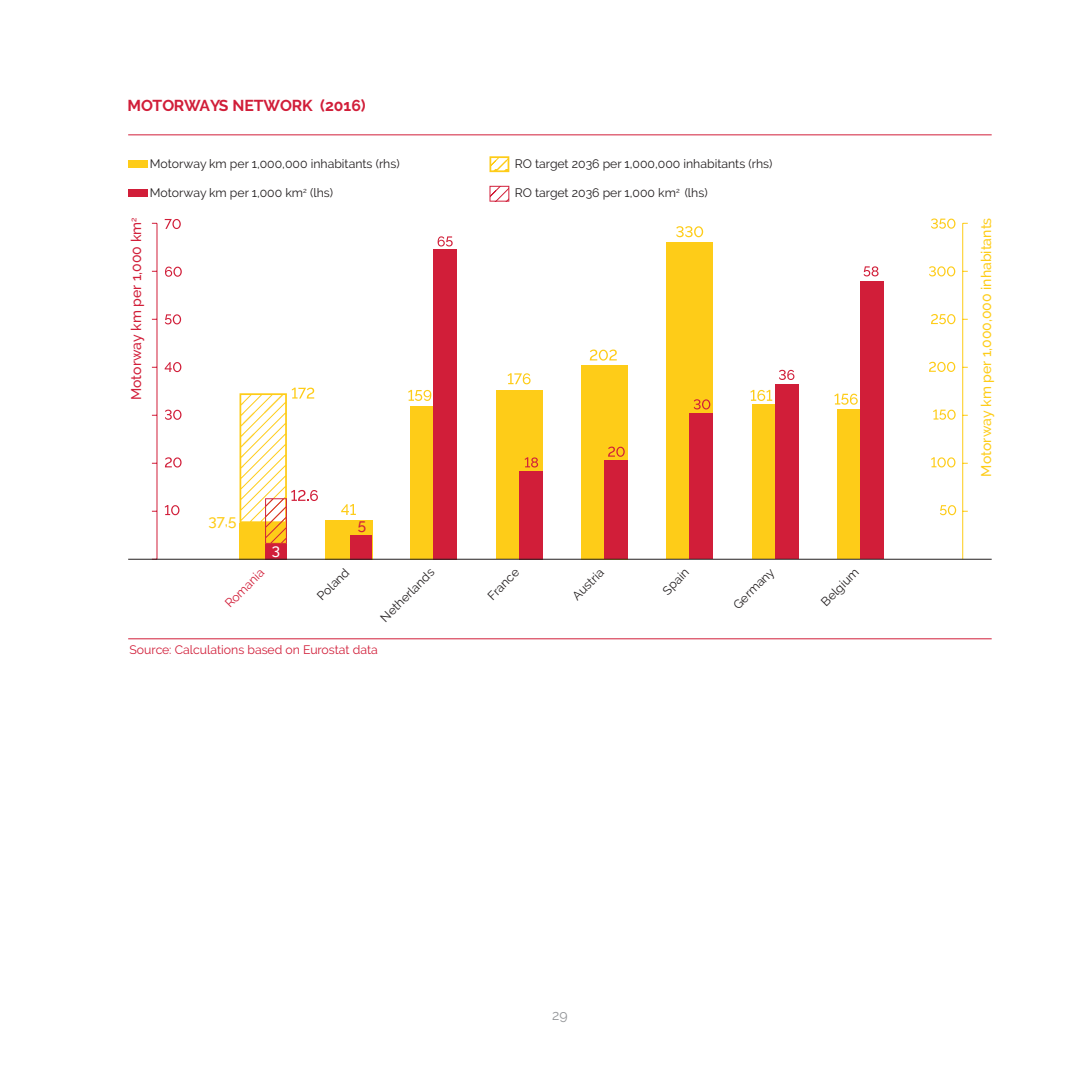
<style>
.page{position:relative;width:1092px;height:1092px;background:#fff}
.page>*{position:absolute;margin:0;border:0;box-sizing:border-box;transform-origin:0 0}
.t1{font:700 15.75px "Raleway";color:#d11e39}
.t2{font:500 15.22px "Raleway";color:#fecc18}
.t3{font:500 15.22px "Raleway";color:#d11e39}
.t4{font:500 15.22px "Raleway";color:#fff}
.t5{font:500 14px "Raleway";color:#fecc18}
.t6{font:500 14px "Raleway";color:#d11e39}
.t7{font:14px "Raleway";color:#939598}
.t8{font:12.25px "Raleway";color:#231f20}
.t9{font:12.25px "Raleway";color:#d11e39}
</style>
<div class="page">
<hr style="left:128px;top:638px;width:863px;height:1px;background:#d11e39">
<hr style="left:128px;top:134px;width:863px;height:1px;background:#d11e39">
<svg style="left:931px;top:218px;width:24px;height:11px"></svg>
<svg style="left:165px;top:219px;width:16px;height:10px"></svg>
<svg style="left:165px;top:266px;width:17px;height:11px"></svg>
<svg style="left:165px;top:314px;width:16px;height:10px"></svg>
<svg style="left:165px;top:362px;width:16px;height:10px"></svg>
<svg style="left:165px;top:409px;width:16px;height:11px"></svg>
<svg style="left:165px;top:457px;width:16px;height:10px"></svg>
<svg style="left:165px;top:505px;width:14px;height:10px"></svg>
<svg style="left:929px;top:266px;width:26px;height:10px"></svg>
<svg style="left:931px;top:314px;width:24px;height:10px"></svg>
<svg style="left:929px;top:362px;width:26px;height:10px"></svg>
<svg style="left:933px;top:409px;width:22px;height:10px"></svg>
<svg style="left:931px;top:457px;width:24px;height:10px"></svg>
<svg style="left:940px;top:505px;width:16px;height:10px"></svg>
<svg style="left:779px;top:370px;width:15px;height:10px"></svg>
<svg style="left:863px;top:266px;width:15px;height:10px"></svg>
<svg style="left:437px;top:236px;width:15px;height:10px"></svg>
<hr style="left:962px;top:223px;width:1px;height:336px;background:#fecc18">
<hr style="left:156px;top:223px;width:1px;height:336px;background:#d11e39">
<div style="left:410px;top:406px;width:47px;height:153px;background:#fecc18"></div>
<div style="left:433px;top:249px;width:24px;height:310px;background:#d11e39"></div>
<div style="left:495px;top:390px;width:47px;height:169px;background:#fecc18"></div>
<div style="left:519px;top:471px;width:23px;height:88px;background:#d11e39"></div>
<div style="left:325px;top:520px;width:47px;height:39px;background:#fecc18"></div>
<div style="left:350px;top:535px;width:22px;height:24px;background:#d11e39"></div>
<div style="left:239px;top:523px;width:48px;height:36px;background:#fecc18"></div>
<div style="left:265px;top:544px;width:22px;height:15px;background:#d11e39"></div>
<div style="left:581px;top:365px;width:46px;height:194px;background:#fecc18"></div>
<div style="left:604px;top:460px;width:23px;height:99px;background:#d11e39"></div>
<div style="left:666px;top:242px;width:47px;height:317px;background:#fecc18"></div>
<div style="left:689px;top:413px;width:24px;height:146px;background:#d11e39"></div>
<div style="left:751px;top:404px;width:47px;height:155px;background:#fecc18"></div>
<div style="left:775px;top:384px;width:23px;height:175px;background:#d11e39"></div>
<div style="left:837px;top:409px;width:46px;height:150px;background:#fecc18"></div>
<div style="left:860px;top:281px;width:23px;height:278px;background:#d11e39"></div>
<hr style="left:128px;top:559px;width:863px;height:1px;background:#231f20">
<div style="left:128px;top:160px;width:20px;height:8px;background:#fecc18"></div>
<svg style="left:489px;top:156px;width:20px;height:16px"></svg>
<svg style="left:489px;top:186px;width:20px;height:16px"></svg>
<div style="left:128px;top:189px;width:20px;height:7px;background:#d11e39"></div>
<svg style="left:693px;top:399px;width:17px;height:10px"></svg>
<svg style="left:608px;top:446px;width:16px;height:11px"></svg>
<svg style="left:525px;top:457px;width:13px;height:10px"></svg>
<svg style="left:341px;top:504px;width:15px;height:11px"></svg>
<svg style="left:408px;top:390px;width:23px;height:11px"></svg>
<svg style="left:508px;top:373px;width:22px;height:11px"></svg>
<svg style="left:589px;top:349px;width:27px;height:11px"></svg>
<svg style="left:676px;top:226px;width:27px;height:11px"></svg>
<svg style="left:750px;top:390px;width:22px;height:11px"></svg>
<svg style="left:834px;top:393px;width:23px;height:11px"></svg>
<svg style="left:239px;top:387px;width:79px;height:157px"></svg>
<p class="t1" style="left:127px;top:97px;width:240px">MOTORWAYS NETWORK (2016)</p>
<p class="t8" style="left:150px;top:157px;width:251px">Motorway km per 1,000,000 inhabitants (rhs)</p>
<p class="t8" style="left:150px;top:185px;width:185px">Motorway km per 1,000 km<sup>2</sup> (lhs)</p>
<p class="t8" style="left:514px;top:157px;width:259px">RO target 2036 per 1,000,000 inhabitants (rhs)</p>
<p class="t8" style="left:514px;top:185px;width:194px">RO target 2036 per 1,000 km<sup>2</sup> (lhs)</p>
<p class="t6" style="left:128px;top:400px;width:184px;rotate:-90deg">Motorway km per 1,000 km<sup>2</sup></p>
<p class="t5" style="left:977px;top:476px;width:260px;rotate:-90deg">Motorway km per 1,000,000 inhabitants</p>
<p class="t2" style="left:208px;top:512px;width:29px">37,5</p>
<p class="t3" style="left:358px;top:516px;width:10px">5</p>
<p class="t4" style="left:272px;top:540px;width:10px">3</p>
<p class="t9" style="left:222px;top:600px;width:51px;rotate:-45deg">Romania</p>
<p class="t8" style="left:314px;top:593px;width:41px;rotate:-45deg">Poland</p>
<p class="t8" style="left:659px;top:587px;width:33px;rotate:-45deg">Spain</p>
<p class="t8" style="left:730px;top:601px;width:53px;rotate:-45deg">Germany</p>
<p class="t8" style="left:377px;top:614px;width:72px;rotate:-45deg">Netherlands</p>
<p class="t8" style="left:818px;top:598px;width:49px;rotate:-45deg">Belgium</p>
<p class="t8" style="left:484px;top:592px;width:40px;rotate:-45deg">France</p>
<p class="t8" style="left:569px;top:593px;width:41px;rotate:-45deg">Austria</p>
<p class="t9" style="left:129px;top:642px;width:250px">Source: Calculations based on Eurostat data</p>
<p class="t7" style="left:552px;top:1006px;width:17px">29</p>
</div>
